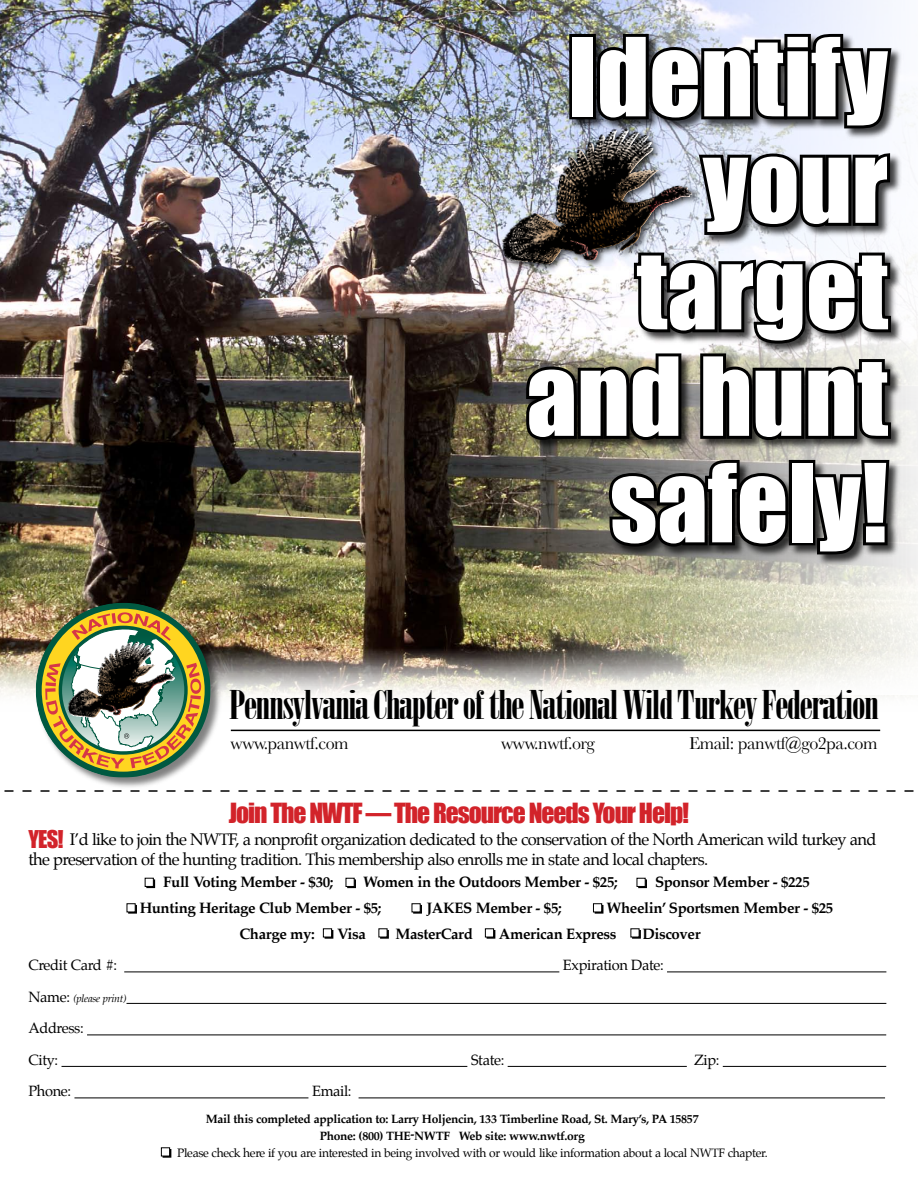
<style>
.page{position:relative;width:918px;height:1188px;background:#fff}
.page>*{position:absolute;margin:0;border:0;box-sizing:border-box;transform-origin:0 0}
.t1{font:100.5px/106.5px "Impact";color:#fff;text-align:right}
.t2{font:39.6px "Onyx";letter-spacing:-.025em;color:#000;scale:1.25 1}
.t3{font:25.5px "Impact";letter-spacing:-.04em;color:#d2232a}
.t4{font:18px "Baskerville";letter-spacing:-.025em;color:#000}
.t5{font:16.5px/19.8px "Palatino";letter-spacing:-.04em;color:#000}
.t6{font:700 15px "Palatino";letter-spacing:-.025em;color:#000}
.t7{font:14.7px/31.5px "Palatino";letter-spacing:-.025em;color:#000}
.t8{font:700 12px/16.5px "Palatino";letter-spacing:-.025em;color:#000;text-align:center}
.t9{font:12px "Palatino";letter-spacing:-.025em;color:#000}
.t10{font:italic 10.5px "Palatino";letter-spacing:-.025em;color:#000}
.s1{font-family:"Impact";font-size:22.5px;color:#d2232a}
.s2{font-style:normal;font-size:14.7px}
</style>
<div class="page">
<img style="left:0;top:0;width:475px;height:647px">
<img style="left:475px;top:0;width:443px;height:647px">
<hr style="left:124px;top:971px;width:435px;height:1px;background:#000">
<hr style="left:667px;top:971px;width:219px;height:1px;background:#000">
<hr style="left:127px;top:1003px;width:759px;height:1px;background:#000">
<hr style="left:87px;top:1034px;width:799px;height:1px;background:#000">
<hr style="left:62px;top:1066px;width:405px;height:1px;background:#000">
<hr style="left:508px;top:1066px;width:179px;height:1px;background:#000">
<hr style="left:723px;top:1066px;width:163px;height:1px;background:#000">
<hr style="left:74px;top:1097px;width:234px;height:1px;background:#000">
<hr style="left:359px;top:1097px;width:526px;height:1px;background:#000">
<div style="left:346px;top:878px;width:9px;height:9px;border:1px solid #000"></div>
<svg style="left:347px;top:879px;width:9px;height:9px"></svg>
<div style="left:145px;top:878px;width:9px;height:9px;border:1px solid #000"></div>
<svg style="left:146px;top:879px;width:9px;height:9px"></svg>
<div style="left:637px;top:878px;width:9px;height:9px;border:1px solid #000"></div>
<svg style="left:638px;top:879px;width:9px;height:9px"></svg>
<div style="left:412px;top:903px;width:9px;height:9px;border:1px solid #000"></div>
<svg style="left:413px;top:905px;width:9px;height:9px"></svg>
<div style="left:127px;top:903px;width:9px;height:9px;border:1px solid #000"></div>
<svg style="left:128px;top:905px;width:9px;height:9px"></svg>
<div style="left:323px;top:928px;width:9px;height:9px;border:1px solid #000"></div>
<svg style="left:325px;top:930px;width:8px;height:9px"></svg>
<svg style="left:380px;top:930px;width:9px;height:9px"></svg>
<div style="left:485px;top:928px;width:9px;height:9px;border:1px solid #000"></div>
<svg style="left:487px;top:930px;width:8px;height:9px"></svg>
<svg style="left:632px;top:930px;width:9px;height:9px"></svg>
<div style="left:161px;top:1147px;width:9px;height:9px;border:1px solid #000"></div>
<svg style="left:163px;top:1149px;width:8px;height:9px"></svg>
<svg style="left:4px;top:790px;width:910px;height:2px"></svg>
<img style="left:0;top:647px;width:918px;height:50px">
<hr style="left:231px;top:730px;width:649px;height:1px;background:#000">
<div style="left:524px;top:32px;width:379px;height:535px;background:#000;opacity:.75"></div>
<svg style="left:604px;top:457px;width:188px;height:94px;background:#32312f"></svg>
<div style="left:789px;top:460px;width:26px;height:85px;border:6px solid #000"></div>
<svg style="left:808px;top:457px;width:85px;height:119px;background:#545453"></svg>
<img style="left:466px;top:107px;width:50px;height:197px">
<img style="left:516px;top:31px;width:379px;height:414px">
<div style="left:34px;top:601px;width:189px;height:189px;background:#000;opacity:.5"></div>
<img style="left:36px;top:603px;width:175px;height:175px">
<div style="left:593px;top:903px;width:9px;height:9px;border:1px solid #000"></div>
<svg style="left:595px;top:905px;width:8px;height:9px"></svg>
<h1 class="t1" style="left:527px;top:23px;width:363px">Identify your target and hunt safely!</h1>
<h2 class="t2" style="left:230px;top:682px;width:521px">Pennsylvania Chapter of the National Wild Turkey Federation</h2>
<p class="t4" style="left:231px;top:733px;width:120px">www.panwtf.com</p>
<p class="t4" style="left:501px;top:733px;width:95px">www.nwtf.org</p>
<p class="t4" style="left:689px;top:733px;width:190px">Email: panwtf@go2pa.com</p>
<h3 class="t3" style="left:229px;top:797px;width:462px">Join The NWTF — The Resource Needs Your Help!</h3>
<p class="t5" style="left:28px;top:831px;width:850px"><span class="s1">YES!</span> I’d like to join the NWTF, a nonprofit organization dedicated to the conservation of the North American wild turkey and the preservation of the hunting tradition. This membership also enrolls me in state and local chapters.</p>
<p class="t6" style="left:163px;top:873px;width:172px">Full Voting Member - $30;</p>
<p class="t6" style="left:363px;top:873px;width:256px">Women in the Outdoors Member - $25;</p>
<p class="t6" style="left:655px;top:873px;width:156px">Sponsor Member - $225</p>
<p class="t6" style="left:140px;top:899px;width:243px">Hunting Heritage Club Member - $5;</p>
<p class="t6" style="left:426px;top:899px;width:137px">JAKES Member - $5;</p>
<p class="t6" style="left:607px;top:899px;width:228px">Wheelin’ Sportsmen Member - $25</p>
<p class="t6" style="left:240px;top:924px;width:77px">Charge my:</p>
<p class="t6" style="left:337px;top:924px;width:30px">Visa</p>
<p class="t6" style="left:396px;top:924px;width:79px">MasterCard</p>
<p class="t6" style="left:499px;top:924px;width:119px">American Express</p>
<p class="t6" style="left:642px;top:924px;width:60px">Discover</p>
<p class="t7" style="left:28px;top:951px;width:90px">Credit Card #:</p>
<p class="t7" style="left:563px;top:951px;width:102px">Expiration Date:</p>
<p class="t10" style="left:28px;top:992px;width:100px"><span class="s2">Name:</span> (please print)</p>
<p class="t7" style="left:28px;top:1014px;width:57px">Address:<br>City:</p>
<p class="t7" style="left:471px;top:1045px;width:35px">State:</p>
<p class="t7" style="left:694px;top:1045px;width:27px">Zip:</p>
<p class="t7" style="left:28px;top:1077px;width:44px">Phone:</p>
<p class="t7" style="left:312px;top:1077px;width:41px">Email:</p>
<p class="t8" style="left:206px;top:1112px;width:494px">Mail this completed application to: Larry Holjencin, 133 Timberline Road, St. Mary’s, PA 15857<br>Phone: (800) THE-NWTF Web site: www.nwtf.org</p>
<p class="t9" style="left:177px;top:1145px;width:592px">Please check here if you are interested in being involved with or would like information about a local NWTF chapter.</p>
</div>
